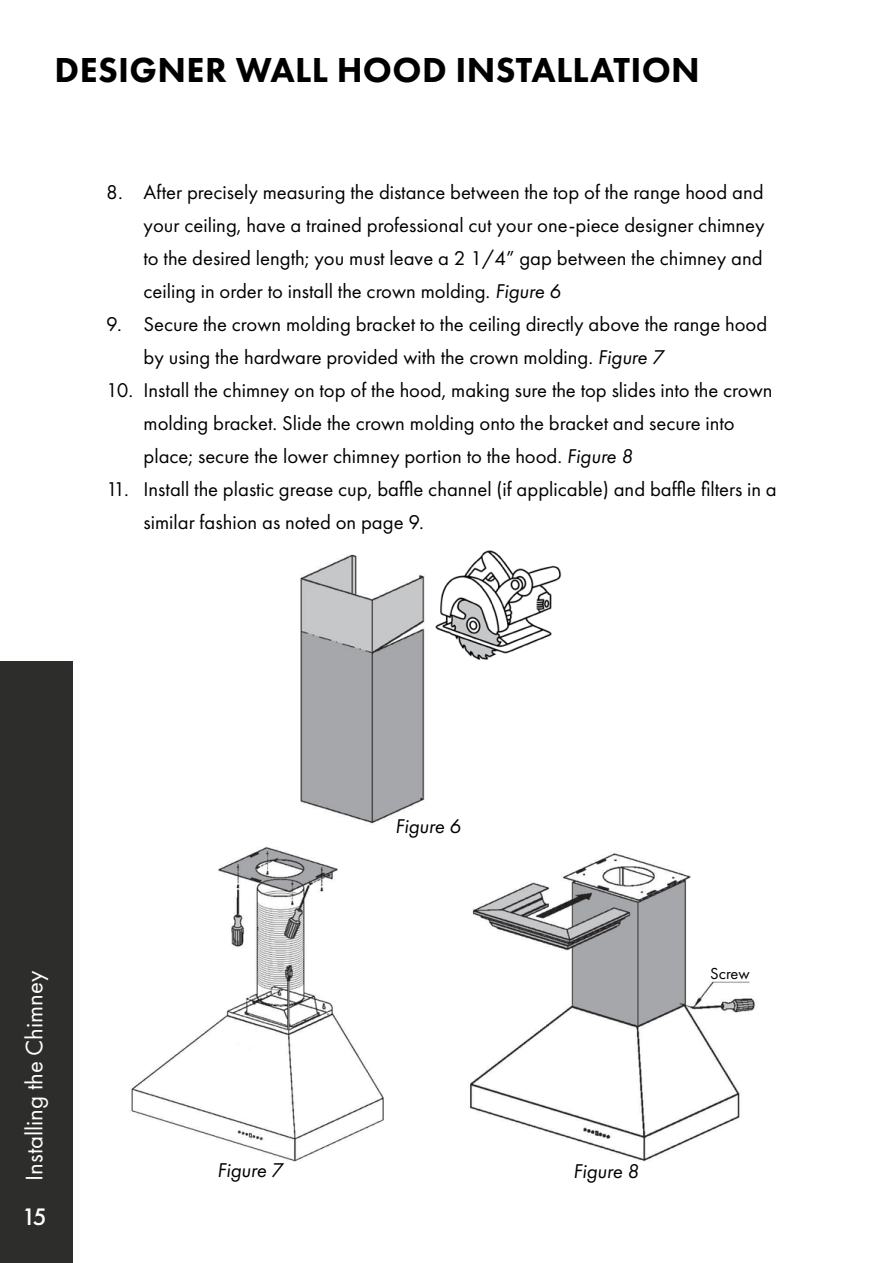
<style>
.page{position:relative;width:893px;height:1263px;background:#fff}
.page>*{position:absolute;margin:0;border:0;box-sizing:border-box;transform-origin:0 0}
.t1{font:800 36px "Futura PT";letter-spacing:.01em;color:#000}
.t2{font:24.75px "Futura PT";color:#fff}
.t3{font:500 24.75px "Futura PT";color:#fff}
.t4{font:20.7px/33px "Futura PT";color:#000}
.t5{font:italic 20.7px "Futura PT";color:#000}
.t6{font:16.5px "Futura PT";color:#000}
.s1{font-style:italic}
</style>
<div class="page">
<div style="left:0;top:661px;width:73px;height:602px;background:#2d2d2c"></div>
<img style="left:300px;top:550px;width:262px;height:274px">
<img style="left:470px;top:853px;width:285px;height:309px">
<img style="left:131px;top:846px;width:253px;height:316px">
<div style="left:106px;top:870px;width:81px;height:165px;background:#fff"></div>
<div style="left:439px;top:990px;width:85px;height:36px;background:#fff"></div>
<div style="left:439px;top:841px;width:37px;height:21px;background:#fff"></div>
<div style="left:710px;top:967px;width:42px;height:14px;background:#fff"></div>
<h1 class="t1" style="left:55px;top:47px;width:647px">DESIGNER WALL HOOD INSTALLATION</h1>
<p class="t4" style="left:144px;top:175px;width:623px;text-align:justify;text-indent:-37px">8. After precisely measuring the distance between the top of the range hood and your ceiling, have a trained professional cut your one-piece designer chimney to the desired length; you must leave a 2 1/4” gap between the chimney and ceiling in order to install the crown molding. <span class="s1">Figure 6</span></p>
<p class="t4" style="left:144px;top:307px;width:625px;text-indent:-37px">9. Secure the crown molding bracket to the ceiling directly above the range hood by using the hardware provided with the crown molding. <span class="s1">Figure 7</span></p>
<p class="t4" style="left:144px;top:373px;width:630px;text-indent:-37px">10. Install the chimney on top of the hood, making sure the top slides into the crown molding bracket. Slide the crown molding onto the bracket and secure into place; secure the lower chimney portion to the hood. <span class="s1">Figure 8</span></p>
<p class="t4" style="left:144px;top:473px;width:635px;text-indent:-37px">11. Install the plastic grease cup, baffle channel (if applicable) and baffle filters in a similar fashion as noted on page 9.</p>
<p class="t2" style="left:20px;top:1181px;width:212px;rotate:-90deg">Installing the Chimney</p>
<p class="t3" style="left:22px;top:1201px;width:27px">15</p>
<p class="t5" style="left:395px;top:814px;width:67px">Figure 6</p>
<p class="t6" style="left:710px;top:964px;width:41px">Screw</p>
<p class="t5" style="left:217px;top:1158px;width:67px">Figure 7</p>
<p class="t5" style="left:573px;top:1159px;width:67px">Figure 8</p>
</div>
